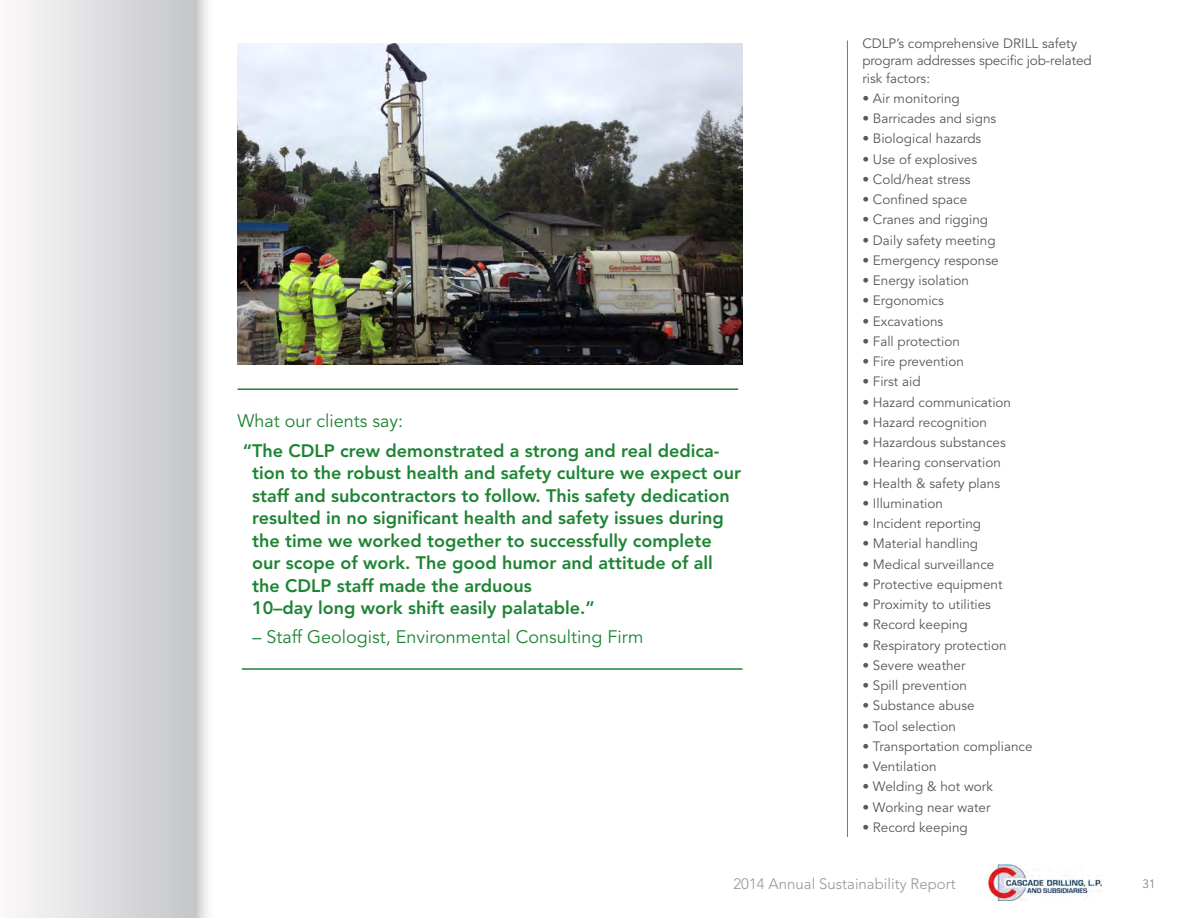
<style>
.page{position:relative;width:1188px;height:918px;background:#fff}
.page>*{position:absolute;margin:0;border:0;box-sizing:border-box;transform-origin:0 0}
.callout{font:800 18px/22.5px "Avenir";color:#1e8434}
.callout-2{font:18px "Avenir";color:#1e8434}
.t1{font:300 15px "Avenir";color:#939598}
.body_2{font:13.5px/16.5px "Avenir";color:#57585a}
.bullets2{font:13.5px "Avenir";color:#57585a}
.t2{font:300 12px "Avenir";color:#76787b}
</style>
<div class="page">
<img style="left:987px;top:864px;width:114px;height:37px">
<div style="left:0;top:0;width:215px;height:918px;background:#76787b;opacity:.75"></div>
<div style="left:0;top:0;width:197px;height:918px;background:linear-gradient(to right,#fbf9fa,#c3c5c9)"></div>
<hr style="left:238px;top:388px;width:500px;height:2px;background:#1e8434">
<hr style="left:242px;top:668px;width:500px;height:2px;background:#1e8434">
<hr style="left:847px;top:40px;width:1px;height:797px;background:#76787b">
<img style="left:238px;top:43px;width:504px;height:321px">
<p class="callout-2" style="left:238px;top:411px;width:167px">What our clients say:</p>
<p class="callout" style="left:252px;top:439px;width:490px;text-indent:-9px">“The CDLP crew demonstrated a strong and real dedica&shy;tion to the robust health and safety culture we expect our staff and subcontractors to follow. This safety dedication resulted in no significant health and safety issues during the time we worked together to successfully complete our scope of work. The good humor and attitude of all the CDLP staff made the arduous<br>10–day long work shift easily palatable.”</p>
<p class="callout-2" style="left:253px;top:627px;width:392px">– Staff Geologist, Environmental Consulting Firm</p>
<p class="body_2" style="left:862px;top:36px;width:231px">CDLP’s comprehensive DRILL safety program addresses specific job-related</p>
<p class="body_2" style="left:862px;top:70px;width:69px">risk factors:</p>
<p class="bullets2" style="left:862px;top:90px;width:99px">• Air monitoring</p>
<p class="bullets2" style="left:862px;top:111px;width:136px">• Barricades and signs</p>
<p class="bullets2" style="left:862px;top:131px;width:121px">• Biological hazards</p>
<p class="bullets2" style="left:862px;top:151px;width:116px">• Use of explosives</p>
<p class="bullets2" style="left:862px;top:171px;width:110px">• Cold/heat stress</p>
<p class="bullets2" style="left:862px;top:192px;width:106px">• Confined space</p>
<p class="bullets2" style="left:862px;top:212px;width:127px">• Cranes and rigging</p>
<p class="bullets2" style="left:862px;top:232px;width:135px">• Daily safety meeting</p>
<p class="bullets2" style="left:862px;top:252px;width:138px">• Emergency response</p>
<p class="bullets2" style="left:862px;top:273px;width:108px">• Energy isolation</p>
<p class="bullets2" style="left:862px;top:293px;width:83px">• Ergonomics</p>
<p class="bullets2" style="left:862px;top:313px;width:83px">• Excavations</p>
<p class="bullets2" style="left:862px;top:333px;width:99px">• Fall protection</p>
<p class="bullets2" style="left:862px;top:354px;width:103px">• Fire prevention</p>
<p class="bullets2" style="left:862px;top:374px;width:60px">• First aid</p>
<p class="bullets2" style="left:862px;top:394px;width:150px">• Hazard communication</p>
<p class="bullets2" style="left:862px;top:414px;width:126px">• Hazard recognition</p>
<p class="bullets2" style="left:862px;top:435px;width:145px">• Hazardous substances</p>
<p class="bullets2" style="left:862px;top:455px;width:140px">• Hearing conservation</p>
<p class="bullets2" style="left:862px;top:475px;width:139px">• Health &amp; safety plans</p>
<p class="body_2" style="left:862px;top:495px;width:82px">• Illumination</p>
<p class="body_2" style="left:862px;top:516px;width:120px">• Incident reporting</p>
<p class="body_2" style="left:862px;top:536px;width:117px">• Material handling</p>
<p class="body_2" style="left:862px;top:556px;width:134px">• Medical surveillance</p>
<p class="body_2" style="left:862px;top:576px;width:142px">• Protective equipment</p>
<p class="body_2" style="left:862px;top:597px;width:130px">• Proximity to utilities</p>
<p class="body_2" style="left:862px;top:617px;width:107px">• Record keeping</p>
<p class="body_2" style="left:862px;top:637px;width:146px">• Respiratory protection</p>
<p class="body_2" style="left:862px;top:657px;width:105px">• Severe weather</p>
<p class="body_2" style="left:862px;top:678px;width:106px">• Spill prevention</p>
<p class="body_2" style="left:862px;top:698px;width:114px">• Substance abuse</p>
<p class="body_2" style="left:862px;top:718px;width:95px">• Tool selection</p>
<p class="body_2" style="left:862px;top:738px;width:172px">• Transportation compliance</p>
<p class="body_2" style="left:862px;top:759px;width:76px">• Ventilation</p>
<p class="body_2" style="left:862px;top:779px;width:132px">• Welding &amp; hot work</p>
<p class="body_2" style="left:862px;top:799px;width:130px">• Working near water</p>
<p class="body_2" style="left:862px;top:819px;width:107px">• Record keeping</p>
<p class="t1" style="left:734px;top:875px;width:224px">2014 Annual Sustainability Report</p>
<p class="t2" style="left:1143px;top:876px;width:14px">31</p>
</div>
